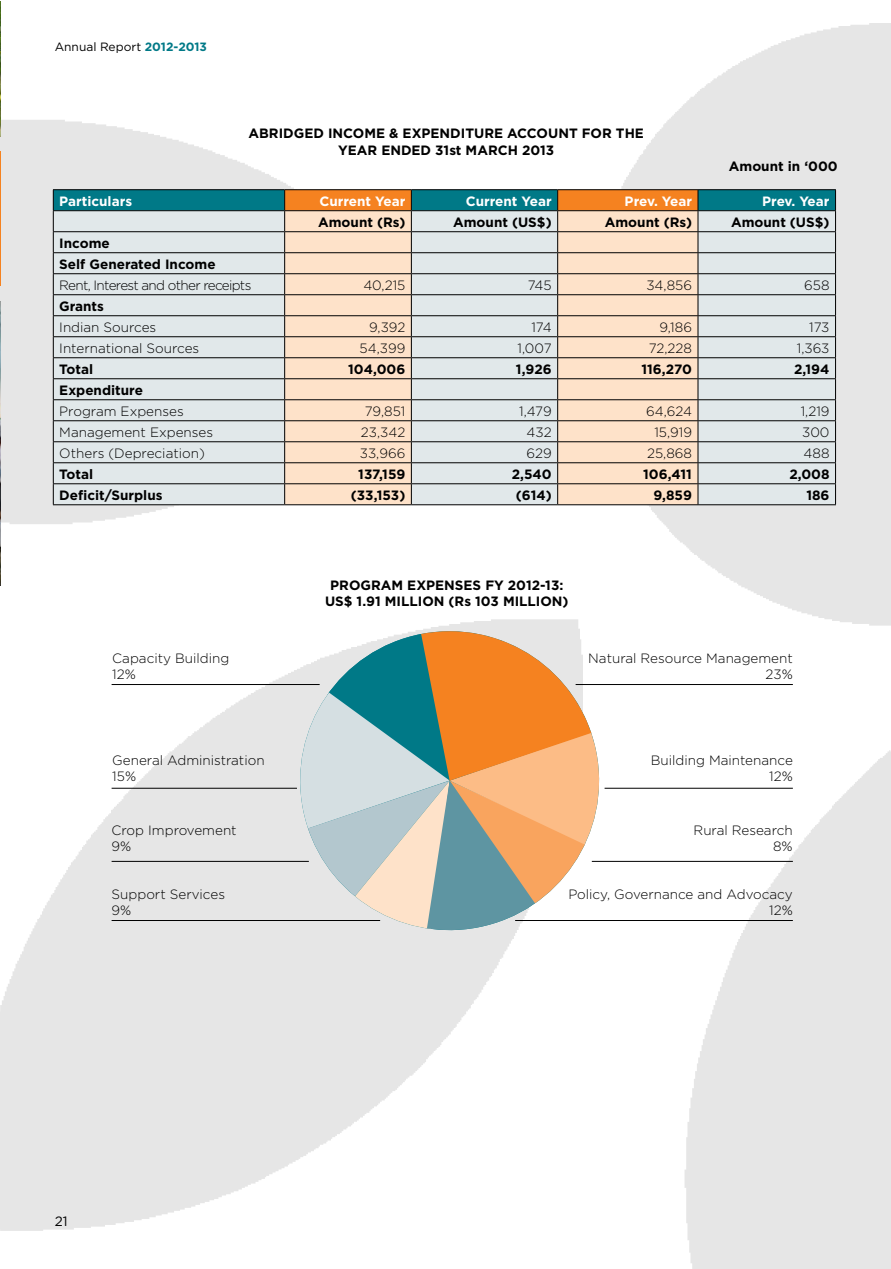
<style>
.page{position:relative;width:891px;height:1269px;background:#fff}
.page>*{position:absolute;margin:0;border:0;box-sizing:border-box;transform-origin:0 0}
.t1{font:300 13.5px/16.2px "Gotham";color:#000}
.t2{font:700 13.5px/21px "Gotham";color:#000}
.t3{font:700 13.5px "Gotham";color:#fff}
.t4{font:300 13.5px "Gotham";letter-spacing:-.05em;color:#000}
.t5{font:13.5px "Gotham";color:#000}
.t6{font:12px "Gotham";color:#000}
.s1{font-weight:700;color:#007987}
</style>
<div class="page">
<img style="left:0;top:23px;width:891px;height:1246px">
<img style="left:0;top:1px;width:1px;height:135px">
<hr style="left:0;top:151px;width:1px;height:135px;background:#f58220">
<svg style="left:287px;top:618px;width:325px;height:325px"></svg>
<svg style="left:295px;top:631px;width:313px;height:312px;background:#cabca5"></svg>
<hr style="left:592px;top:861px;width:201px;height:1px;background:#000">
<hr style="left:515px;top:920px;width:278px;height:1px;background:#000">
<hr style="left:112px;top:788px;width:185px;height:1px;background:#000">
<hr style="left:112px;top:861px;width:197px;height:1px;background:#000">
<hr style="left:112px;top:920px;width:268px;height:1px;background:#000">
<hr style="left:605px;top:788px;width:188px;height:1px;background:#000">
<hr style="left:112px;top:684px;width:208px;height:1px;background:#000">
<hr style="left:576px;top:684px;width:217px;height:1px;background:#000">
<hr style="left:53px;top:189px;width:232px;height:1px;background:#000">
<hr style="left:285px;top:189px;width:126px;height:1px;background:#000">
<hr style="left:411px;top:189px;width:147px;height:1px;background:#000">
<hr style="left:558px;top:189px;width:140px;height:1px;background:#000">
<hr style="left:698px;top:189px;width:138px;height:1px;background:#000">
<svg style="left:53px;top:190px;width:783px;height:314px;background:#d5d3cb"></svg>
<hr style="left:53px;top:504px;width:232px;height:1px;background:#000">
<hr style="left:285px;top:504px;width:126px;height:1px;background:#000">
<hr style="left:411px;top:504px;width:147px;height:1px;background:#000">
<hr style="left:558px;top:504px;width:140px;height:1px;background:#000">
<hr style="left:698px;top:504px;width:138px;height:1px;background:#000">
<p class="t6" style="left:55px;top:39px;width:154px">Annual Report <span class="s1">2012-2013</span></p>
<p class="t2" style="left:249px;top:125px;width:397px;line-height:16.2px;text-align:center">ABRIDGED INCOME &amp; EXPENDITURE ACCOUNT FOR THE<br>YEAR ENDED 31st MARCH 2013</p>
<p class="t2" style="left:729px;top:155px;width:110px">Amount in ‘000</p>
<p class="t3" style="left:59px;top:192px;width:74px">Particulars</p>
<p class="t3" style="left:319px;top:192px;width:87px">Current Year</p>
<p class="t3" style="left:466px;top:192px;width:87px">Current Year</p>
<p class="t3" style="left:625px;top:192px;width:69px">Prev. Year</p>
<p class="t3" style="left:762px;top:192px;width:69px">Prev. Year</p>
<p class="t2" style="left:318px;top:211px;width:89px">Amount (Rs)</p>
<p class="t2" style="left:453px;top:211px;width:100px">Amount (US$)</p>
<p class="t2" style="left:605px;top:211px;width:89px">Amount (Rs)</p>
<p class="t2" style="left:731px;top:211px;width:100px">Amount (US$)</p>
<p class="t2" style="left:59px;top:232px;width:158px">Income<br>Self Generated Income</p>
<p class="t4" style="left:59px;top:276px;width:194px">Rent, Interest and other receipts</p>
<p class="t1" style="left:363px;top:276px;width:44px">40,215</p>
<p class="t1" style="left:528px;top:276px;width:25px">745</p>
<p class="t1" style="left:646px;top:276px;width:47px">34,856</p>
<p class="t1" style="left:804px;top:276px;width:27px">658</p>
<p class="t2" style="left:59px;top:295px;width:46px">Grants</p>
<p class="t1" style="left:59px;top:318px;width:99px">Indian Sources</p>
<p class="t1" style="left:369px;top:318px;width:38px">9,392</p>
<p class="t1" style="left:531px;top:318px;width:22px">174</p>
<p class="t1" style="left:659px;top:318px;width:34px">9,186</p>
<p class="t1" style="left:809px;top:318px;width:22px">173</p>
<p class="t1" style="left:59px;top:339px;width:141px">International Sources</p>
<p class="t1" style="left:360px;top:339px;width:47px">54,399</p>
<p class="t1" style="left:518px;top:339px;width:36px">1,007</p>
<p class="t1" style="left:649px;top:339px;width:45px">72,228</p>
<p class="t1" style="left:797px;top:339px;width:34px">1,363</p>
<p class="t2" style="left:59px;top:358px;width:35px">Total</p>
<p class="t2" style="left:348px;top:358px;width:59px">104,006</p>
<p class="t2" style="left:516px;top:358px;width:37px">1,926</p>
<p class="t2" style="left:642px;top:358px;width:52px">116,270</p>
<p class="t2" style="left:794px;top:358px;width:37px">2,194</p>
<p class="t2" style="left:59px;top:379px;width:85px">Expenditure</p>
<p class="t1" style="left:59px;top:402px;width:126px">Program Expenses</p>
<p class="t1" style="left:365px;top:402px;width:42px">79,851</p>
<p class="t1" style="left:519px;top:402px;width:34px">1,479</p>
<p class="t1" style="left:646px;top:402px;width:47px">64,624</p>
<p class="t1" style="left:801px;top:402px;width:30px">1,219</p>
<p class="t1" style="left:59px;top:423px;width:155px">Management Expenses</p>
<p class="t1" style="left:361px;top:423px;width:46px">23,342</p>
<p class="t1" style="left:527px;top:423px;width:27px">432</p>
<p class="t1" style="left:654px;top:423px;width:39px">15,919</p>
<p class="t1" style="left:802px;top:423px;width:29px">300</p>
<p class="t1" style="left:59px;top:444px;width:147px">Others (Depreciation)</p>
<p class="t1" style="left:360px;top:444px;width:47px">33,966</p>
<p class="t1" style="left:526px;top:444px;width:27px">629</p>
<p class="t1" style="left:647px;top:444px;width:46px">25,868</p>
<p class="t1" style="left:804px;top:444px;width:27px">488</p>
<p class="t2" style="left:59px;top:463px;width:35px">Total</p>
<p class="t2" style="left:358px;top:463px;width:49px">137,159</p>
<p class="t2" style="left:512px;top:463px;width:41px">2,540</p>
<p class="t2" style="left:643px;top:463px;width:50px">106,411</p>
<p class="t2" style="left:789px;top:463px;width:42px">2,008</p>
<p class="t2" style="left:59px;top:484px;width:105px">Deficit/Surplus</p>
<p class="t2" style="left:351px;top:484px;width:56px">(33,153)</p>
<p class="t2" style="left:516px;top:484px;width:37px">(614)</p>
<p class="t2" style="left:653px;top:484px;width:40px">9,859</p>
<p class="t2" style="left:806px;top:484px;width:25px">186</p>
<p class="t2" style="left:330px;top:574px;width:21px">Program</p>
<p class="t2" style="left:407px;top:574px;width:29px">Expenses</p>
<p class="t2" style="left:485px;top:574px;width:80px">FY 2012-13:</p>
<p class="t2" style="left:325px;top:591px;width:70px">US$ 1.91 million</p>
<p class="t2" style="left:449px;top:591px;width:64px">(Rs 103 million</p>
<p class="t2" style="left:563px;top:591px;width:8px">)</p>
<p class="t1" style="left:112px;top:650px;width:119px">Capacity Building<br>12%</p>
<p class="t1" style="left:588px;top:650px;width:206px;text-align:right">Natural Resource Management<br>23%</p>
<p class="t1" style="left:112px;top:752px;width:154px">General Administration<br>15%</p>
<p class="t1" style="left:651px;top:752px;width:144px;text-align:right">Building Maintenance<br>12%</p>
<p class="t1" style="left:112px;top:822px;width:127px">Crop Improvement<br>9%</p>
<p class="t1" style="left:694px;top:822px;width:101px;text-align:right">Rural Research<br>8%</p>
<p class="t1" style="left:112px;top:886px;width:115px">Support Services<br>9%</p>
<p class="t1" style="left:568px;top:886px;width:226px;text-align:right">Policy, Governance and Advocacy<br>12%</p>
<p class="t5" style="left:55px;top:1212px;width:14px">21</p>
</div>
